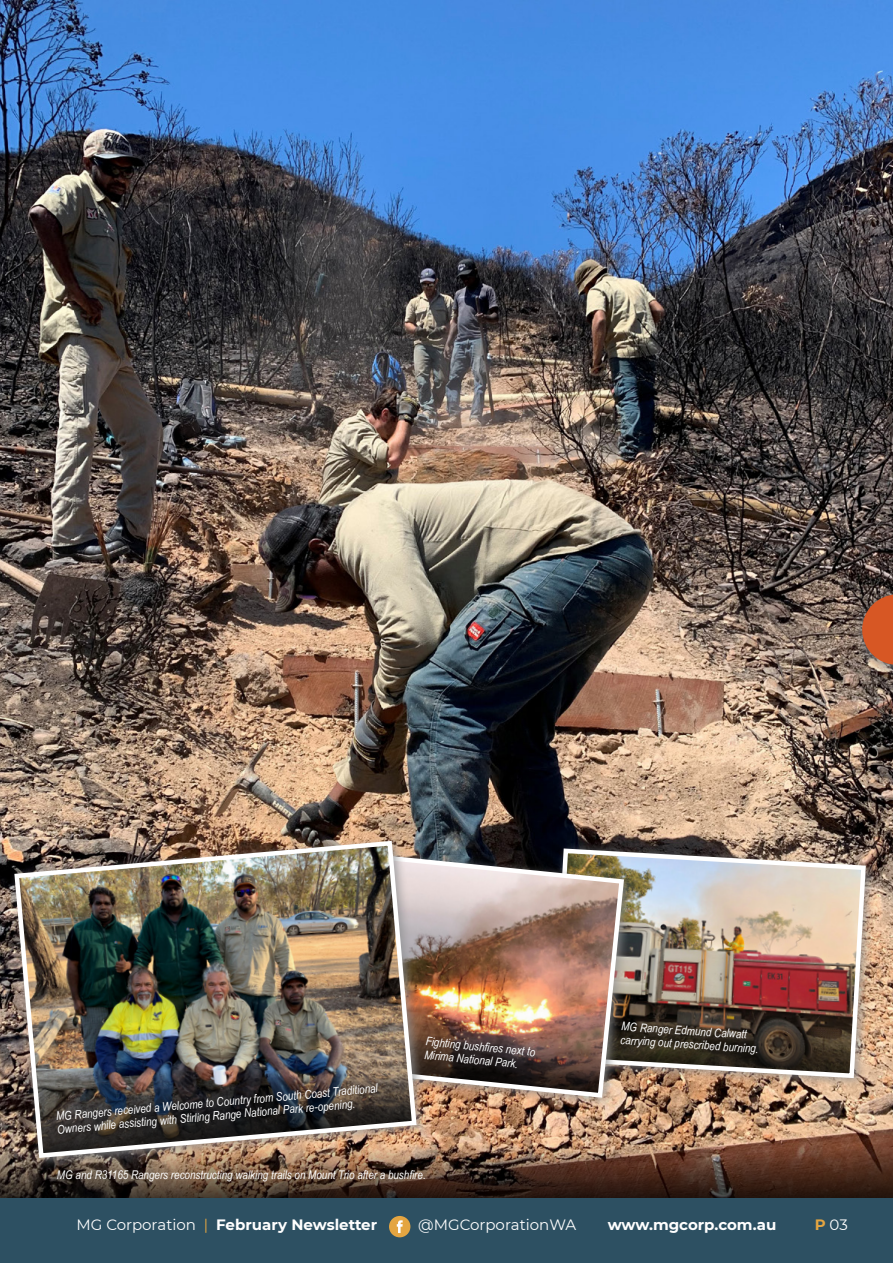
<style>
.page{position:relative;width:893px;height:1263px;background:#fff}
.page>*{position:absolute;margin:0;border:0;box-sizing:border-box;transform-origin:0 0}
.t1{font:700 15px "Montserrat";color:#fff}
.t2{font:15px "Montserrat";color:#fff}
.t3{font:italic 12px/13.5px "Arial Narrow";color:#fff}
.s1{font-weight:400}
.s2{font-weight:400;color:#e4a541}
.s3{font-weight:700;color:#e4a541}
</style>
<div class="page">
<img style="left:1px;top:0;width:892px;height:1131px">
<div style="left:852px;top:589px;width:41px;height:89px;background:#828487;opacity:.75"></div>
<svg style="left:862px;top:594px;width:31px;height:71px;background:#bb5932"></svg>
<svg style="left:0;top:1131px;width:893px;height:68px;background:#473126"></svg>
<div style="left:546px;top:843px;width:332px;height:246px;background:#8e9092;opacity:.75"></div>
<img style="left:636px;top:846px;width:232px;height:234px">
<div style="left:290px;top:843px;width:346px;height:266px;background:#8e9092;opacity:.75"></div>
<img style="left:428px;top:846px;width:198px;height:152px">
<div style="left:9px;top:835px;width:419px;height:335px;background:#8e9092;opacity:.75"></div>
<img style="left:419px;top:998px;width:444px;height:157px">
<img style="left:12px;top:838px;width:407px;height:322px">
<div style="left:0;top:1199px;width:893px;height:64px;background:#2d5062"></div>
<div style="left:389px;top:1216px;width:21px;height:21px;background:#e4a541;border-radius:50%"></div>
<svg style="left:397px;top:1220px;width:6px;height:13px"></svg>
<p class="t3" style="left:55px;top:1109px;width:324px;rotate:-5deg">MG Rangers received a Welcome to Country from South Coast Traditional<br>Owners while assisting with Stirling Range National Park re-opening.</p>
<p class="t3" style="left:427px;top:1034px;width:111px;rotate:6deg">Fighting bushfi res next to<br>Mirima National Park.</p>
<p class="t3" style="left:57px;top:1167px;width:370px">MG and R31165 Rangers reconstructing walking trails on Mount Trio after a bushfire.</p>
<p class="t3" style="left:622px;top:1019px;width:140px;rotate:4deg">MG Ranger Edmund Calwatt carrying out prescribed burning.</p>
<p class="t1" style="left:76px;top:1214px;width:302px"><span class="s1">MG Corporation</span> <span class="s2">|</span> February Newsletter</p>
<p class="t2" style="left:418px;top:1214px;width:160px">@MGCorporationWA</p>
<p class="t1" style="left:608px;top:1214px;width:170px">www.mgcorp.com.au</p>
<p class="t2" style="left:815px;top:1214px;width:35px"><span class="s3">P</span> 03</p>
</div>
